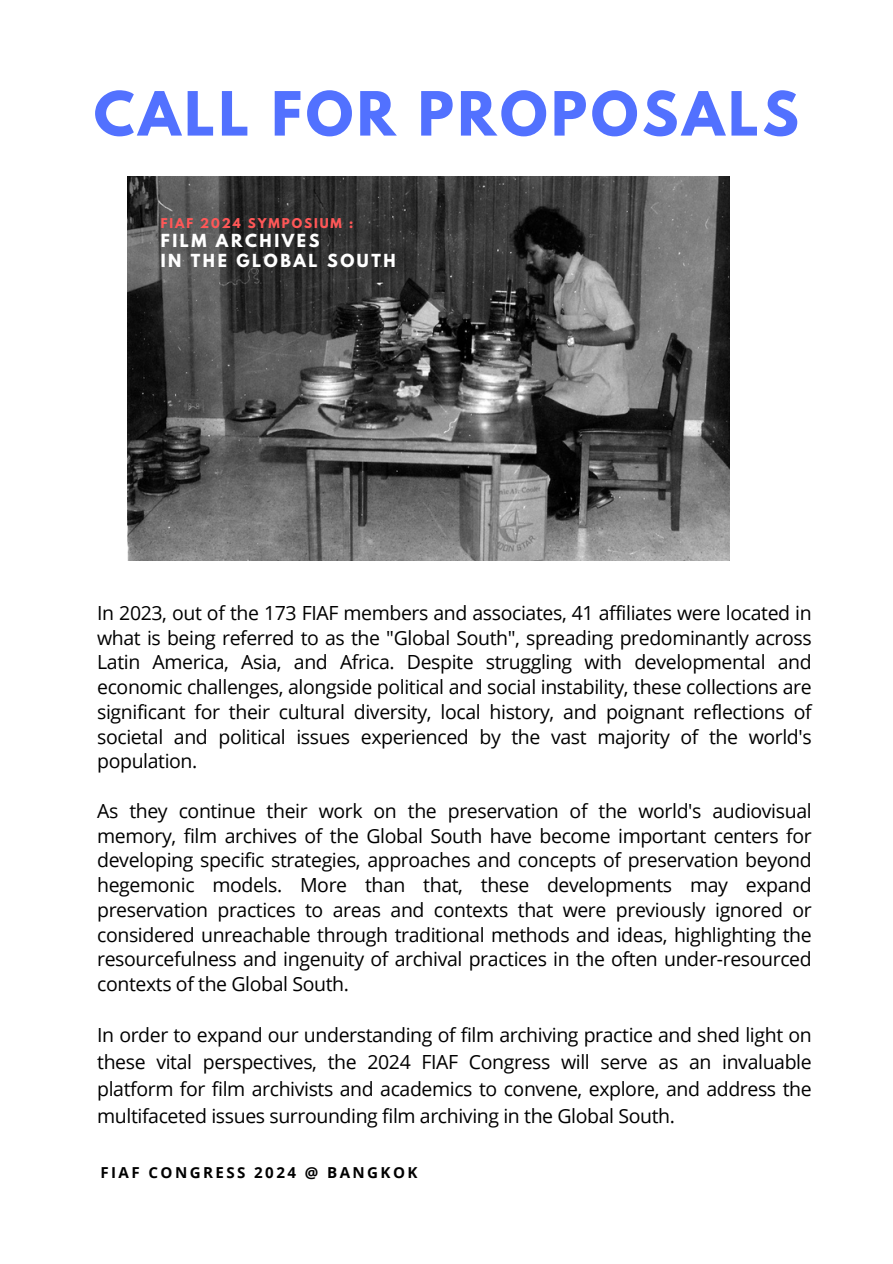
<style>
.page{position:relative;width:893px;height:1264px;background:#fff}
.page>*{position:absolute;margin:0;border:0;box-sizing:border-box;transform-origin:0 0}
.t1{font:700 54px "League Spartan";letter-spacing:.07em;color:#5271ff}
.t2{font:19.5px/24.8px "Open Sans";letter-spacing:-.02em;color:#000;text-align:justify}
.t3{font:700 15.9px "League Spartan";letter-spacing:.16em;color:#fff}
.t4{font:700 15.15px "Open Sans";letter-spacing:.16em;color:#000}
.t5{font:700 12px "League Spartan";letter-spacing:.16em;color:#ff5757}
</style>
<div class="page">
<img style="left:127px;top:177px;width:602px;height:383px">
<p class="t1" style="left:94px;top:87px;width:706px">CALL FOR PROPOSALS</p>
<p class="t5" style="left:161px;top:217px;width:194px">FIAF 2024 SYMPOSIUM :</p>
<p class="t3" style="left:161px;top:232px;width:160px">FILM ARCHIVES</p>
<p class="t3" style="left:161px;top:252px;width:236px">IN THE GLOBAL SOUTH</p>
<p class="t2" style="left:97px;top:600px;width:716px">In 2023, out of the 173 FIAF members and associates, 41 affiliates were located in what is being referred to as the "Global South", spreading predominantly across Latin America, Asia, and Africa. Despite struggling with developmental and economic challenges, alongside political and social instability, these collections are significant for their cultural diversity, local history, and poignant reflections of societal and political issues experienced by the vast majority of the world's population.</p>
<p class="t2" style="left:97px;top:798px;width:716px">As they continue their work on the preservation of the world's audiovisual memory, film archives of the Global South have become important centers for developing specific strategies, approaches and concepts of preservation beyond hegemonic models. More than that, these developments may expand preservation practices to areas and contexts that were previously ignored or considered unreachable through traditional methods and ideas, highlighting the resourcefulness and ingenuity of archival practices in the often under-resourced contexts of the Global South.</p>
<p class="t2" style="left:97px;top:1020px;width:716px;line-height:27px">In order to expand our understanding of film archiving practice and shed light on these vital perspectives, the 2024 FIAF Congress will serve as an invaluable platform for film archivists and academics to convene, explore, and address the multifaceted issues surrounding film archiving in the Global South.</p>
<p class="t4" style="left:100px;top:1161px;width:318px">FIAF CONGRESS 2024 @ BANGKOK</p>
</div>
